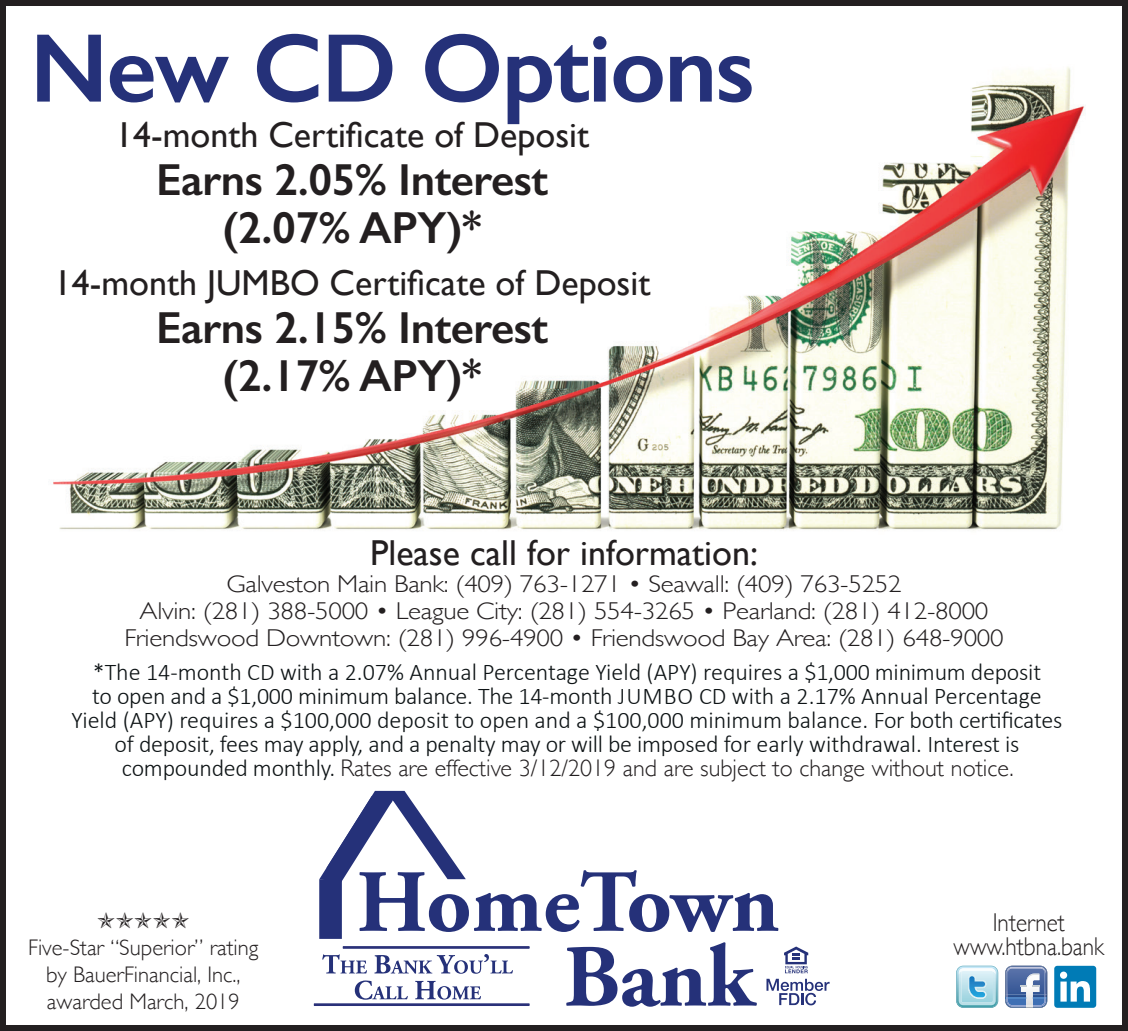
<style>
.page{position:relative;width:1128px;height:1031px;background:#fff}
.page>*{position:absolute;margin:0;border:0;box-sizing:border-box;transform-origin:0 0}
.t1{font:600 98.1px "Gill Sans";letter-spacing:-.02em;color:#253179}
.t2{font:600 45px/48px "Gill Sans";letter-spacing:-.01em;color:#231f20;text-align:center}
.t3{font:36px "Gill Sans";color:#231f20}
.t4{font:300 25.8px/24px "Gill Sans";color:#231f20;text-align:center;scale:.9 1}
.t5{font:300 24.3px/27px "Gill Sans";letter-spacing:-.01em;color:#231f20;text-align:center;scale:1.11 1}
.t6{font:300 24px/24px "Calibri";letter-spacing:-.01em;color:#0d1315;text-align:center}
.t7{font:300 24px "Gill Sans";color:#231f20}
.t8{font:300 22.5px/27px "Gill Sans";color:#231f20;text-align:center}
.s1{font-family:"Calibri";color:#0d1315}
</style>
<div class="page">
<img style="left:53px;top:67px;width:1032px;height:464px">
<div style="left:0;top:0;width:1128px;height:1030px;border:6px solid #231f20"></div>
<hr style="left:314px;top:1003px;width:215px;height:2px;background:#2a3179">
<svg style="left:319px;top:790px;width:511px;height:216px"></svg>
<svg style="left:1005px;top:965px;width:42px;height:42px"></svg>
<img style="left:1006px;top:966px;width:40px;height:7px">
<svg style="left:956px;top:965px;width:42px;height:42px;background:#a9d5e4"></svg>
<div style="left:1054px;top:965px;width:42px;height:42px;background:#007bb6;border-radius:3px"></div>
<div style="left:1060px;top:971px;width:7px;height:7px;background:#fff;border-radius:50%"></div>
<div style="left:1060px;top:981px;width:7px;height:20px;background:#fff"></div>
<svg style="left:1071px;top:981px;width:19px;height:20px"></svg>
<h1 class="t1" style="left:30px;top:9px;width:727px">New CD Options</h1>
<h3 class="t3" style="left:115px;top:113px;width:475px">14-month Certificate of Deposit</h3>
<h2 class="t2" style="left:156px;top:155px;width:394px">Earns 2.05% Interest (2.07% APY)*</h2>
<h3 class="t3" style="left:54px;top:261px;width:598px">14-month JUMBO Certificate of Deposit</h3>
<h2 class="t2" style="left:156px;top:303px;width:394px">Earns 2.15% Interest (2.17% APY)*</h2>
<h3 class="t3" style="left:370px;top:531px;width:389px">Please call for information:</h3>
<p class="t5" style="left:124px;top:569px;width:794px">Galveston Main Bank: (409) 763-1271 • Seawall: (409) 763-5252<br>Alvin: (281) 388-5000 • League City: (281) 554-3265 • Pearland: (281) 412-8000<br>Friendswood Downtown: (281) 996-4900 • Friendswood Bay Area: (281) 648-9000</p>
<p class="t6" style="left:72px;top:659px;width:992px">*The 14-month CD with a 2.07% Annual Percentage Yield (APY) requires a $1,000 minimum deposit<br>to open and a $1,000 minimum balance. The 14-month JUMBO CD with a 2.17% Annual Percentage Yield (APY) requires a $100,000 deposit to open and a $100,000 minimum balance. For both certificates of deposit, fees may apply, and a penalty may or will be imposed for early withdrawal. Interest is</p>
<p class="t7" style="left:122px;top:749px;width:893px"><span class="s1">compounded monthly.</span> Rates are effective 3/12/2019 and are subject to change without notice.</p>
<p class="t8" style="left:28px;top:932px;width:232px">Five-Star “Superior” rating by BauerFinancial, Inc., awarded March, 2019</p>
<p class="t4" style="left:954px;top:909px;width:169px">Internet www.htbna.bank</p>
</div>
